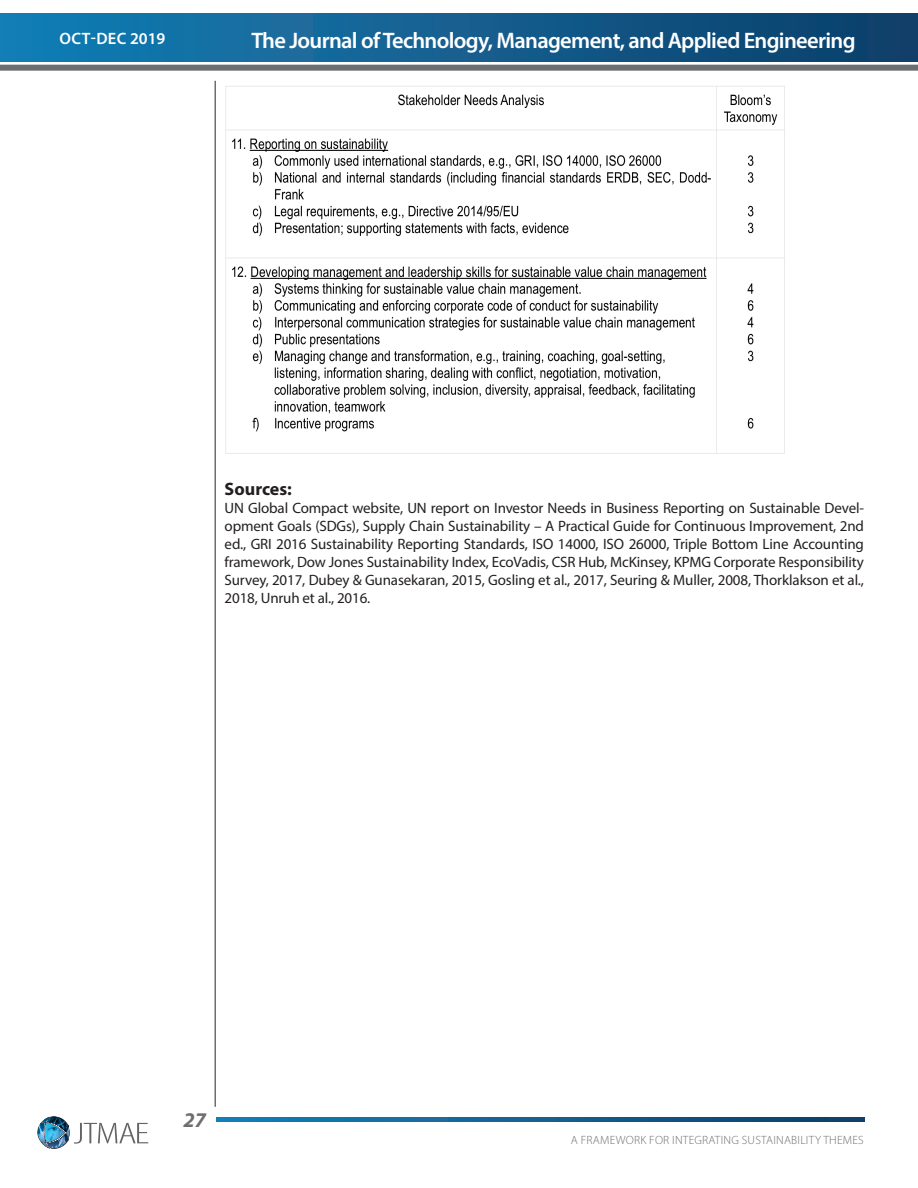
<style>
.page{position:relative;width:918px;height:1188px;background:#fff}
.page>*{position:absolute;margin:0;border:0;box-sizing:border-box;transform-origin:0 0}
.t1{font:600 22.5px "Myriad Pro";letter-spacing:-.03em;color:#fff}
.t2{font:italic 700 21px "Myriad Pro";color:#6d6f72}
.t3{font:700 18px "Myriad Pro";color:#231f20}
.t4{font:600 16.5px "Myriad Pro";letter-spacing:.02em;color:#fff}
.t5{font:15px/18px "Myriad Pro";letter-spacing:-.01em;color:#231f20;text-align:justify}
.t6{font:300 12px "Myriad Pro";letter-spacing:.02em;color:#6d6f72}
</style>
<div class="page">
<div style="left:0;top:65px;width:918px;height:6px;background:#6d6e71"></div>
<svg style="left:216px;top:1117px;width:649px;height:5px;background:#115f90"></svg>
<div style="left:0;top:14px;width:917px;height:48px;background:linear-gradient(to right,#157fb6,#0e3e69)"></div>
<hr style="left:917px;top:14px;width:1px;height:48px;background:#113f69">
<hr style="left:214px;top:81px;width:2px;height:1026px;background:#6d6e71">
<svg style="left:38px;top:1117px;width:110px;height:31px"></svg>
<img style="left:225px;top:86px;width:560px;height:368px">
<p class="t4" style="left:60px;top:28px;width:107px">OCT-DEC 2019</p>
<p class="t1" style="left:251px;top:27px;width:606px">The Journal of Technology, Management, and Applied Engineering</p>
<p class="t3" style="left:225px;top:478px;width:69px">Sources:</p>
<p class="t5" style="left:225px;top:499px;width:641px">UN Global Compact website, UN report on Investor Needs in Business Reporting on Sustainable Devel&shy;opment Goals (SDGs), Supply Chain Sustainability – A Practical Guide for Continuous Improvement, 2nd ed., GRI 2016 Sustainability Reporting Standards, ISO 14000, ISO 26000, Triple Bottom Line Accounting framework, Dow Jones Sustainability Index, EcoVadis, CSR Hub, McKinsey, KPMG Corporate Responsibility Survey, 2017, Dubey &amp; Gunasekaran, 2015, Gosling et al., 2017, Seuring &amp; Muller, 2008, Thorklakson et al., 2018, Unruh et al., 2016.</p>
<p class="t2" style="left:184px;top:1106px;width:24px">27</p>
<p class="t6" style="left:571px;top:1134px;width:294px">A FRAMEWORK FOR INTEGRATING SUSTAINABILITY THEMES</p>
</div>
